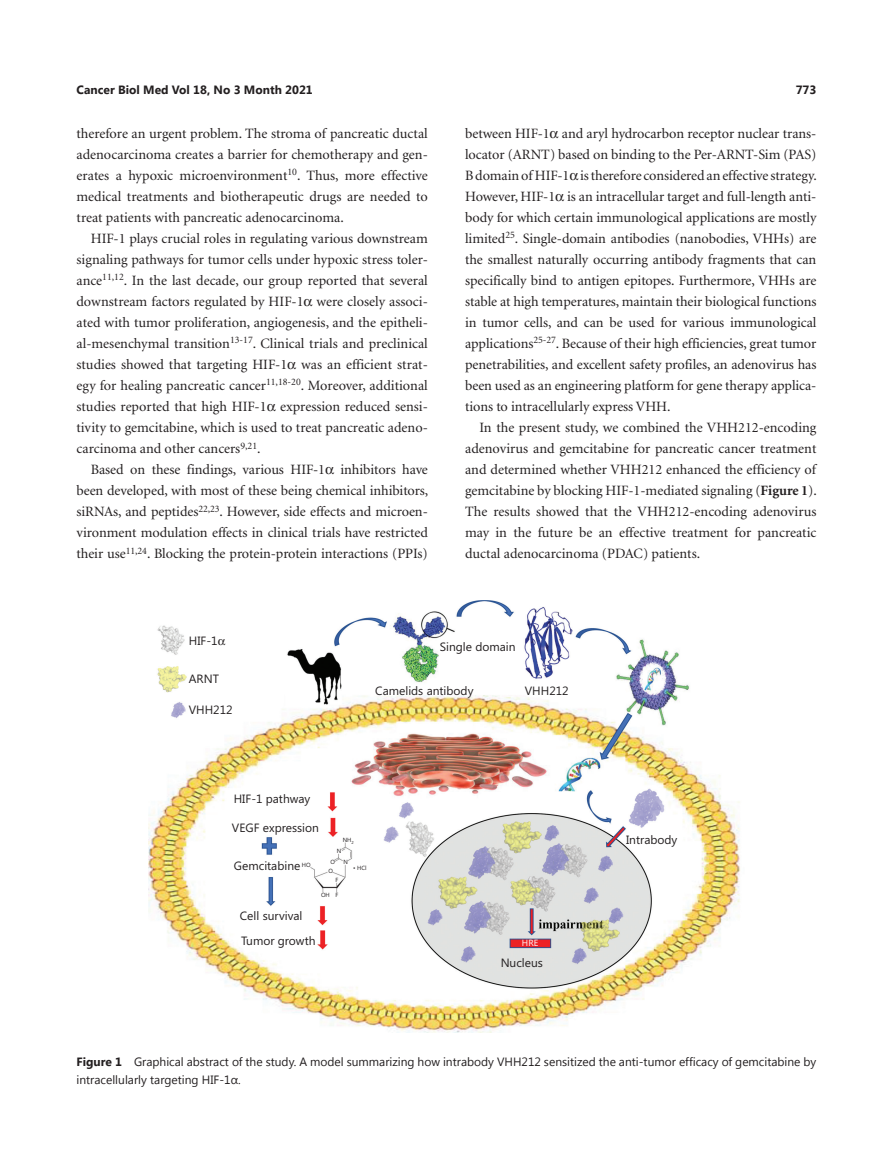
<style>
.page{position:relative;width:893px;height:1170px;background:#fff}
.page>*{position:absolute;margin:0;border:0;box-sizing:border-box;transform-origin:0 0}
.t1{font:14.25px/21px "Minion";color:#231f20;text-align:justify}
.t2{font:12px/25.3px "Segoe UI";color:#231f20}
.t3{font:700 12px "Segoe UI";color:#231f20}
.t4{font:9px "Segoe UI";color:#fdfefe}
.t5{font:6px/9px "Segoe UI";color:#231f20;text-align:center}
.s1{font-weight:700}
</style>
<div class="page">
<img style="left:149px;top:600px;width:591px;height:432px">
<svg style="left:218px;top:638px;width:7px;height:6px"></svg>
<p class="t3" style="left:77px;top:81px;width:238px">Cancer Biol Med Vol 18, No 3 Month 2021</p>
<p class="t3" style="left:796px;top:81px;width:22px">773</p>
<p class="t1" style="left:77px;top:123px;width:353px">therefore an urgent problem. The stroma of pancreatic ductal adenocarcinoma creates a barrier for chemotherapy and gen&shy;erates a hypoxic microenvironment<sup>10</sup>. Thus, more effective medical treatments and biotherapeutic drugs are needed to treat patients with pancreatic adenocarcinoma.</p>
<p class="t1" style="left:77px;top:229px;width:353px;text-indent:14px">HIF-1 plays crucial roles in regulating various downstream signaling pathways for tumor cells under hypoxic stress toler&shy;ance<sup>11,12</sup>. In the last decade, our group reported that several downstream factors regulated by HIF-1 were closely associ&shy;ated with tumor proliferation, angiogenesis, and the epitheli&shy;al-mesenchymal transition<sup>13-17</sup>. Clinical trials and preclinical studies showed that targeting HIF-1 was an efficient strat&shy;egy for healing pancreatic cancer<sup>11,18-20</sup>. Moreover, additional studies reported that high HIF-1 expression reduced sensi&shy;tivity to gemcitabine, which is used to treat pancreatic adeno&shy;carcinoma and other cancers<sup>9,21</sup>.</p>
<p class="t1" style="left:77px;top:460px;width:353px;text-indent:14px">Based on these findings, various HIF-1 inhibitors have been developed, with most of these being chemical inhibitors, siRNAs, and peptides<sup>22,23</sup>. However, side effects and microen&shy;vironment modulation effects in clinical trials have restricted their use<sup>11,24</sup>. Blocking the protein-protein interactions (PPIs)</p>
<p class="t1" style="left:465px;top:123px;width:353px">between HIF-1 and aryl hydrocarbon receptor nuclear trans&shy;locator (ARNT) based on binding to the Per-ARNT-Sim (PAS)<br>B domain of HIF-1 is therefore considered an effective strategy.<br>However, HIF-1 is an intracellular target and full-length anti&shy;body for which certain immunological applications are mostly limited<sup>25</sup>. Single-domain antibodies (nanobodies, VHHs) are the smallest naturally occurring antibody fragments that can specifically bind to antigen epitopes. Furthermore, VHHs are stable at high temperatures, maintain their biological functions in tumor cells, and can be used for various immunological applications<sup>25-27</sup>. Because of their high efficiencies, great tumor penetrabilities, and excellent safety profiles, an adenovirus has been used as an engineering platform for gene therapy applica&shy;tions to intracellularly express VHH.</p>
<p class="t1" style="left:465px;top:418px;width:353px;text-indent:14px">In the present study, we combined the VHH212-encoding adenovirus and gemcitabine for pancreatic cancer treatment and determined whether VHH212 enhanced the efficiency of gemcitabine by blocking HIF-1-mediated signaling (<span class="s1">Figure 1</span>).<br>The results showed that the VHH212-encoding adenovirus may in the future be an effective treatment for pancreatic ductal adenocarcinoma (PDAC) patients.</p>
<p class="t2" style="left:189px;top:627px;width:30px">HIF-1</p>
<p class="t2" style="left:189px;top:665px;width:32px">ARNT</p>
<p class="t2" style="left:189px;top:696px;width:45px">VHH212</p>
<p class="t2" style="left:440px;top:633px;width:77px">Single domain</p>
<p class="t2" style="left:375px;top:677px;width:100px">Camelids antibody</p>
<p class="t2" style="left:525px;top:677px;width:45px">VHH212</p>
<p class="t2" style="left:234px;top:785px;width:78px">HIF-1 pathway</p>
<p class="t2" style="left:232px;top:814px;width:88px">VEGF expression</p>
<p class="t2" style="left:234px;top:852px;width:78px">Gemcitabine <sup>HO</sup></p>
<p class="t5" style="left:343px;top:834px;width:13px">NH<sub>2</sub></p>
<p class="t5" style="left:343px;top:857px;width:6px">N</p>
<p class="t5" style="left:337px;top:846px;width:6px">N</p>
<p class="t5" style="left:329px;top:857px;width:8px">O<br>O</p>
<p class="t5" style="left:353px;top:862px;width:15px">• HCl</p>
<p class="t5" style="left:335px;top:874px;width:4px">F</p>
<p class="t5" style="left:321px;top:890px;width:19px">OH F</p>
<p class="t2" style="left:240px;top:902px;width:77px">Cell survival<br>Tumor growth</p>
<p class="t4" style="left:522px;top:936px;width:18px">HRE</p>
<p class="t2" style="left:501px;top:949px;width:44px">Nucleus</p>
<p class="t2" style="left:626px;top:826px;width:53px">Intrabody</p>
<p class="t2" style="left:77px;top:1051px;width:741px;line-height:18px"><span class="s1">Figure 1</span> Graphical abstract of the study. A model summarizing how intrabody VHH212 sensitized the anti-tumor efficacy of gemcitabine by intracellularly targeting HIF-1α.</p>
</div>
